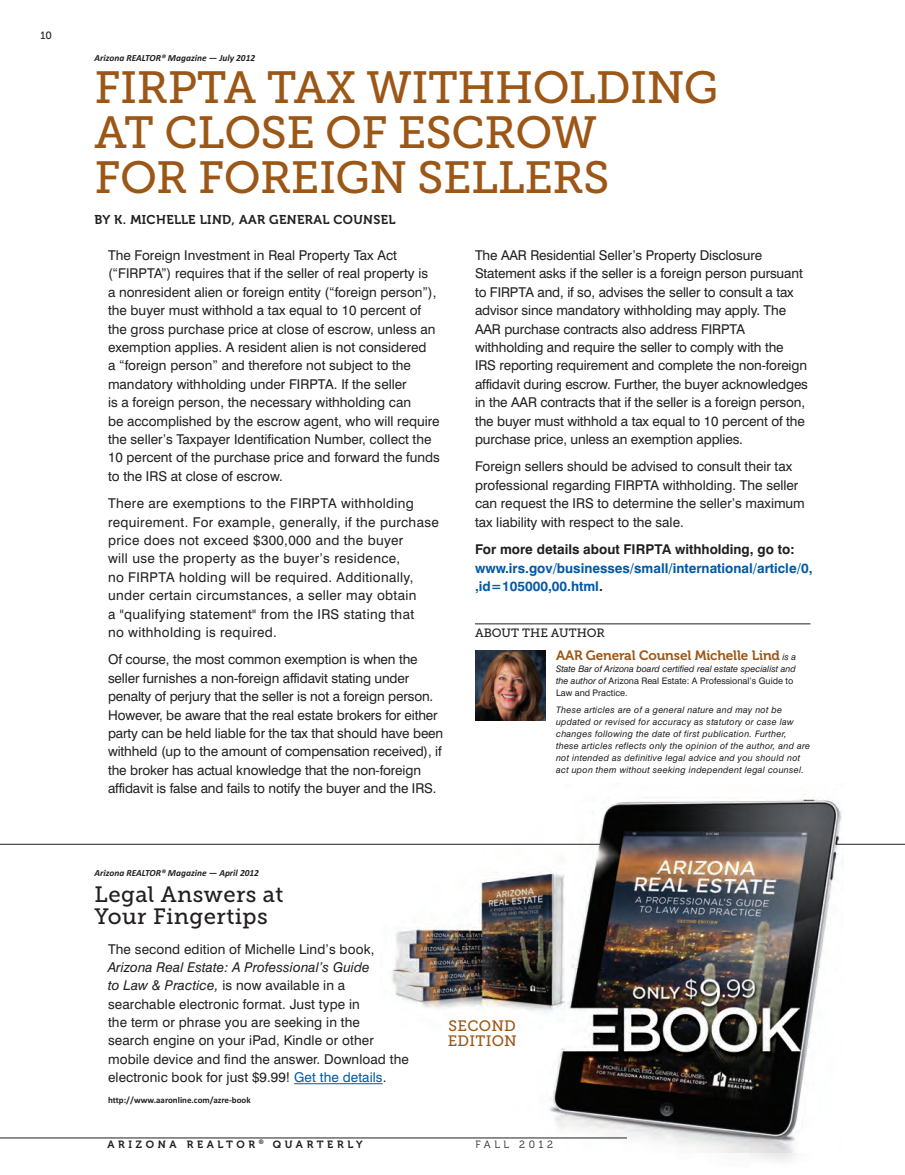
<style>
.page{position:relative;width:905px;height:1175px;background:#fff}
.page>*{position:absolute;margin:0;border:0;box-sizing:border-box;transform-origin:0 0}
.t1{font:45px/45px "Museo Slab 500";letter-spacing:-.01em;color:#9c5717}
.t2{font:22.2px/22.5px "Museo Slab 500";letter-spacing:.02em;color:#231f20}
.t3{font:15px/15px "Museo Slab 500";letter-spacing:.02em;color:#9c5717}
.t4{font:13.5px/18.3px "Swiss 721 BT";color:#231f20}
.t5{font:13.5px/18.3px "Swiss 721 BT";letter-spacing:.025em;color:#231f20}
.t6{font:700 13.5px/18.3px "Swiss 721 BT";color:#0159a7}
.t7{font:700 13.5px "Swiss 721 BT";color:#231f20}
.t8{font:13.5px "Museo 700";letter-spacing:-.01em;color:#9c5717}
.t9{font:12.75px "Museo 700";letter-spacing:.03em;color:#231f20}
.t10{font:12px "Museo Slab 500";color:#231f20}
.t11{font:10.5px "Museo 700";letter-spacing:.35em;color:#231f20}
.t12{font:10.5px "Museo 300";letter-spacing:.34em;color:#231f20}
.t13{font:10.5px "Museo Slab 500";color:#231f20}
.t14{font:italic 700 9.3px "Calibri";color:#231f20}
.t15{font:italic 9px/12px "Swiss 721 BT";letter-spacing:.03em;color:#231f20}
.t16{font:italic 9px/12px "Swiss 721 BT";color:#231f20}
.t17{font:700 9px "Calibri";color:#231f20}
.s1{color:#231f20}
.s2{font-family:"Swiss 721 BT";font-style:italic;font-size:9px;color:#231f20}
.s3{font-style:normal}
.s4{font-style:italic}
.s5{color:#0159a7}
</style>
<div class="page">
<img style="left:380px;top:799px;width:463px;height:362px">
<hr style="left:0;top:1137px;width:627px;height:1px;background:#231f20">
<hr style="left:475px;top:623px;width:335px;height:1px;background:#231f20">
<hr style="left:294px;top:1083px;width:88px;height:1px;background:#0159a7">
<hr style="left:836px;top:844px;width:68px;height:1px;background:#231f20">
<hr style="left:0;top:844px;width:600px;height:1px;background:#231f20">
<img style="left:475px;top:650px;width:71px;height:70px">
<p class="t13" style="left:40px;top:31px;width:13px">10</p>
<p class="t14" style="left:94px;top:52px;width:162px">Arizona REALTOR® Magazine — July 2012</p>
<h1 class="t1" style="left:94px;top:69px;width:625px">FIRPTA TAX WITHHOLDING<br>AT CLOSE OF ESCROW<br>FOR FOREIGN SELLERS</h1>
<p class="t9" style="left:94px;top:215px;width:303px">BY K. MICHELLE LIND, AAR GENERAL COUNSEL</p>
<p class="t4" style="left:108px;top:246px;width:333px">The Foreign Investment in Real Property Tax Act (“FIRPTA”) requires that if the seller of real property is<br>a nonresident alien or foreign entity (“foreign person”), the buyer must withhold a tax equal to 10 percent of the gross purchase price at close of escrow, unless an exemption applies. A resident alien is not considered<br>a “foreign person” and therefore not subject to the mandatory withholding under FIRPTA. If the seller<br>is a foreign person, the necessary withholding can<br>be accomplished by the escrow agent, who will require the seller’s Taxpayer Identification Number, collect the 10 percent of the purchase price and forward the funds to the IRS at close of escrow.</p>
<p class="t5" style="left:108px;top:494px;width:332px">There are exemptions to the FIRPTA withholding requirement. For example, generally, if the purchase price does not exceed $300,000 and the buyer<br>will use the property as the buyer’s residence,<br>no FIRPTA holding will be required. Additionally, under certain circumstances, a seller may obtain<br>a "qualifying statement" from the IRS stating that<br>no withholding is required.</p>
<p class="t4" style="left:108px;top:650px;width:336px">Of course, the most common exemption is when the seller furnishes a non-foreign affidavit stating under penalty of perjury that the seller is not a foreign person.<br>However, be aware that the real estate brokers for either party can be held liable for the tax that should have been withheld (up to the amount of compensation received), if the broker has actual knowledge that the non-foreign affidavit is false and fails to notify the buyer and the IRS.</p>
<p class="t4" style="left:475px;top:246px;width:334px">The AAR Residential Seller’s Property Disclosure Statement asks if the seller is a foreign person pursuant to FIRPTA and, if so, advises the seller to consult a tax advisor since mandatory withholding may apply. The AAR purchase contracts also address FIRPTA withholding and require the seller to comply with the<br>IRS reporting requirement and complete the non-foreign affidavit during escrow. Further, the buyer acknowledges in the AAR contracts that if the seller is a foreign person, the buyer must withhold a tax equal to 10 percent of the purchase price, unless an exemption applies.</p>
<p class="t4" style="left:475px;top:457px;width:331px">Foreign sellers should be advised to consult their tax professional regarding FIRPTA withholding. The seller can request the IRS to determine the seller’s maximum tax liability with respect to the sale.</p>
<p class="t7" style="left:475px;top:541px;width:321px">For more details about FIRPTA withholding, go to:</p>
<p class="t6" style="left:475px;top:559px;width:339px">www.irs.gov/businesses/small/international/article/0, ,id=105000,00.html<span class="s1">.</span></p>
<p class="t10" style="left:475px;top:628px;width:131px">ABOUT THE AUTHOR</p>
<p class="t8" style="left:556px;top:650px;width:242px">AAR General Counsel Michelle Lind <span class="s2">is a</span></p>
<p class="t16" style="left:556px;top:662px;width:241px">State Bar of Arizona board certified real estate specialist and the author of <span class="s3">Arizona Real Estate: A Professional’s Guide to<br>Law and Practice.</span></p>
<p class="t15" style="left:556px;top:704px;width:256px">These articles are of a general nature and may not be updated or revised for accuracy as statutory or case law changes following the date of first publication. Further, these articles reflects only the opinion of the author, and are not intended as definitive legal advice and you should not act upon them without seeking independent legal counsel.</p>
<p class="t14" style="left:94px;top:867px;width:166px">Arizona REALTOR® Magazine — April 2012</p>
<h2 class="t2" style="left:94px;top:885px;width:190px">Legal Answers at<br>Your Fingertips</h2>
<p class="t4" style="left:108px;top:939px;width:268px">The second edition of Michelle Lind’s book,</p>
<p class="t4" style="left:108px;top:958px;width:302px"><span class="s4">Arizona Real Estate: A Professional’s Guide<br>to Law &amp; Practice,</span> is now available in a searchable electronic format. Just type in<br>the term or phrase you are seeking in the<br>search engine on your iPad, Kindle or other mobile device and find the answer. Download the electronic book for just $9.99! <span class="s5">Get the details</span>.</p>
<p class="t17" style="left:108px;top:1094px;width:144px">http://www.aaronline.com/azre-book</p>
<p class="t3" style="left:447px;top:1019px;width:71px">SECOND<br>EDITION</p>
<p class="t11" style="left:107px;top:1140px;width:256px">ARIZONA REALTOR <sup>®</sup> QUARTERLY</p>
<p class="t12" style="left:475px;top:1140px;width:79px">FALL 2012</p>
</div>
